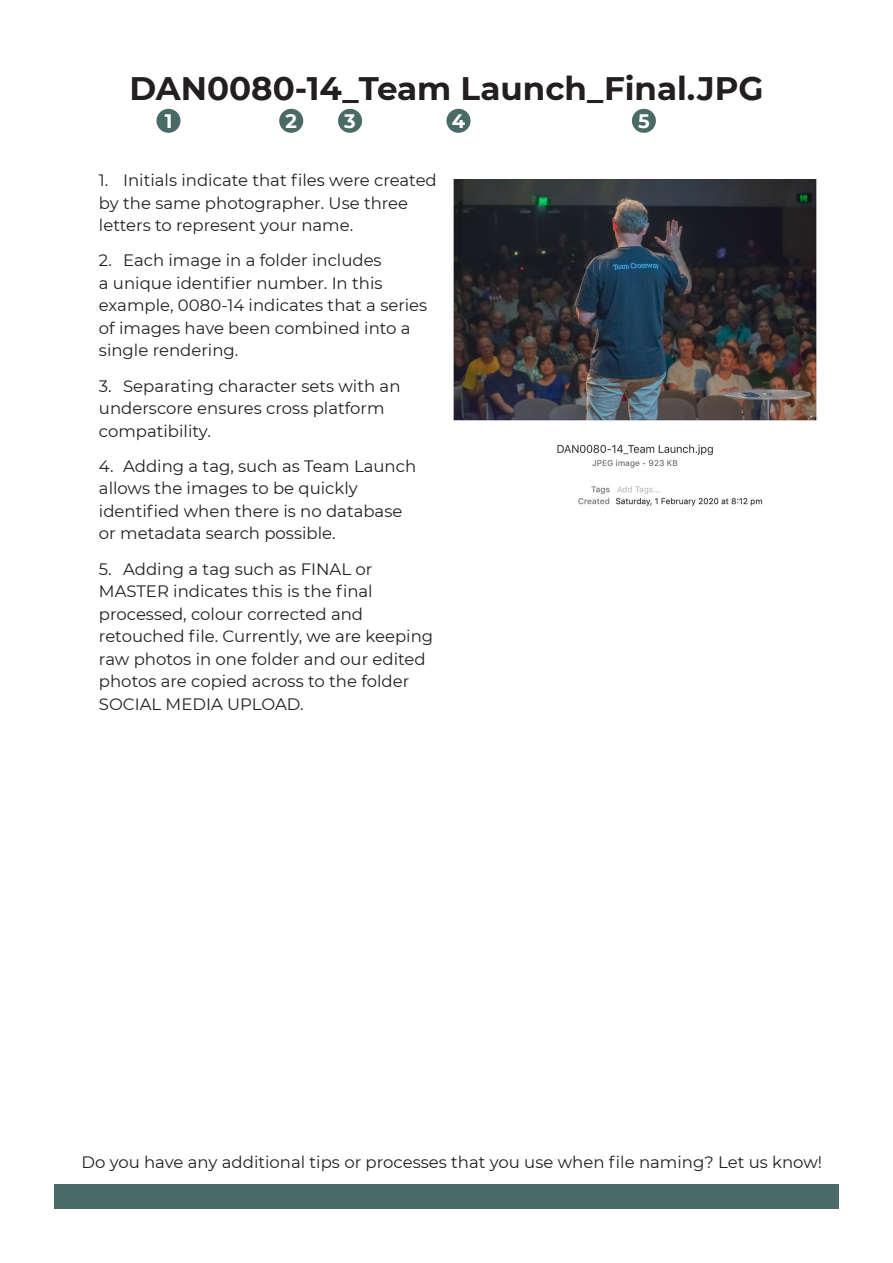
<style>
.page{position:relative;width:893px;height:1263px;background:#fff}
.page>*{position:absolute;margin:0;border:0;box-sizing:border-box;transform-origin:0 0}
.Mont_-_Header{font:700 32.55px "Montserrat";color:#231f20}
.t1{font:700 19.5px "Montserrat";color:#fff}
.Mont_-_Header-2{font:16.5px/22.5px "Montserrat";color:#231f20}
</style>
<div class="page">
<div style="left:54px;top:1185px;width:785px;height:24px;background:#4a6a65"></div>
<img style="left:453px;top:179px;width:364px;height:327px">
<div style="left:156px;top:109px;width:24px;height:24px;background:#4a6a65;border-radius:50%"></div>
<div style="left:279px;top:109px;width:24px;height:24px;background:#4a6a65;border-radius:50%"></div>
<div style="left:338px;top:109px;width:24px;height:24px;background:#4a6a65;border-radius:50%"></div>
<div style="left:446px;top:109px;width:24px;height:24px;background:#4a6a65;border-radius:50%"></div>
<div style="left:632px;top:109px;width:24px;height:24px;background:#4a6a65;border-radius:50%"></div>
<p class="Mont_-_Header" style="left:129px;top:64px;width:636px">DAN0080-14_Team Launch_Final.JPG</p>
<p class="t1" style="left:165px;top:107px;width:9px">1</p>
<p class="t1" style="left:285px;top:107px;width:13px">2</p>
<p class="t1" style="left:344px;top:107px;width:13px">3</p>
<p class="t1" style="left:452px;top:107px;width:15px">4</p>
<p class="t1" style="left:638px;top:107px;width:13px">5</p>
<p class="Mont_-_Header-2" style="left:99px;top:168px;width:339px">1. Initials indicate that files were created by the same photographer. Use three letters to represent your name.</p>
<p class="Mont_-_Header-2" style="left:99px;top:249px;width:330px">2. Each image in a folder includes<br>a unique identifier number. In this example, 0080-14 indicates that a series of images have been combined into a single rendering.</p>
<p class="Mont_-_Header-2" style="left:99px;top:374px;width:303px">3. Separating character sets with an underscore ensures cross platform compatibility.</p>
<p class="Mont_-_Header-2" style="left:99px;top:454px;width:319px">4. Adding a tag, such as Team Launch allows the images to be quickly identified when there is no database or metadata search possible.</p>
<p class="Mont_-_Header-2" style="left:99px;top:557px;width:336px">5. Adding a tag such as FINAL or MASTER indicates this is the final processed, colour corrected and retouched file. Currently, we are keeping raw photos in one folder and our edited photos are copied across to the folder SOCIAL MEDIA UPLOAD.</p>
<p class="Mont_-_Header-2" style="left:81px;top:1151px;width:742px">Do you have any additional tips or processes that you use when file naming? Let us know!</p>
</div>
